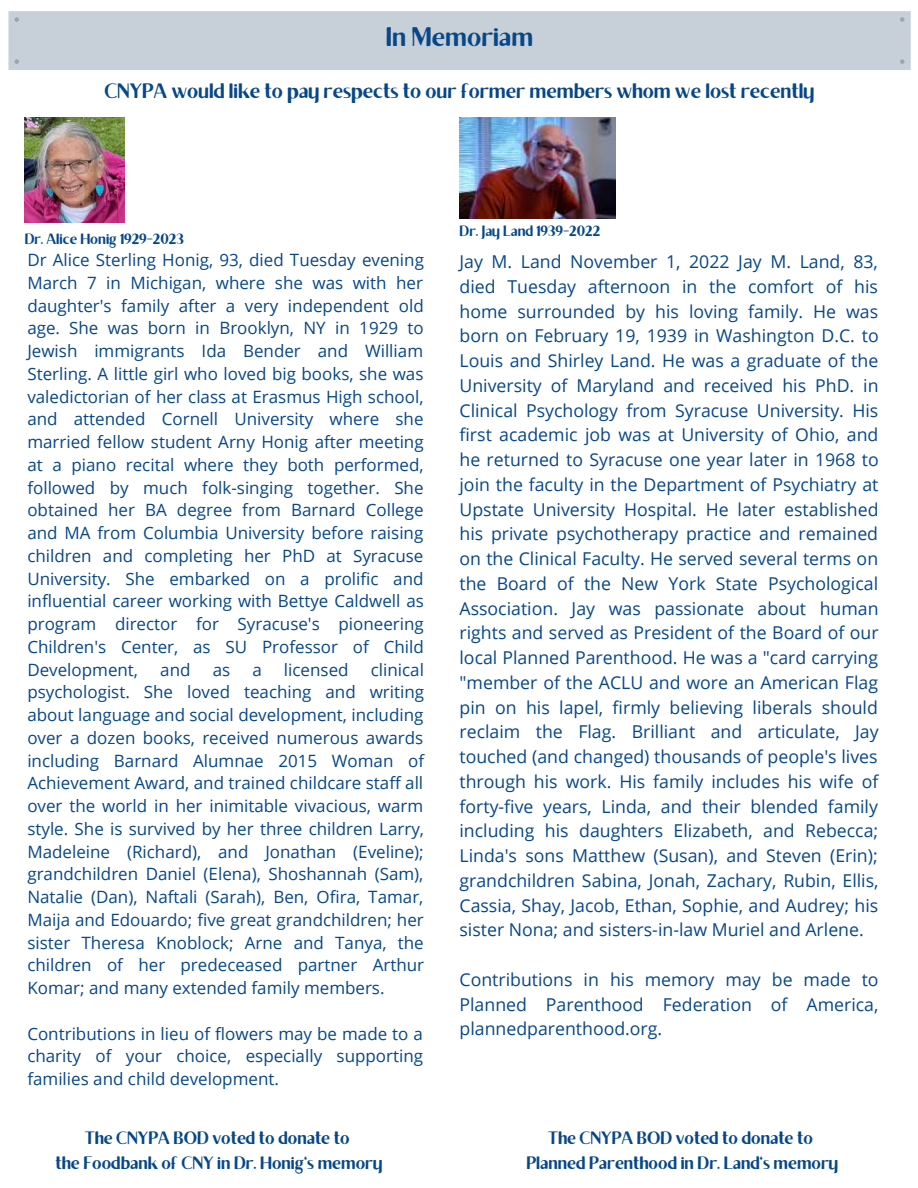
<style>
.page{position:relative;width:918px;height:1188px;background:#fff}
.page>*{position:absolute;margin:0;border:0;box-sizing:border-box;transform-origin:0 0}
.t1{font:27px "Brixton Sans TC";color:#074788}
.t2{font:21px "Brixton Sans TC";color:#074788}
.t3{font:18px/24.8px "Brixton Sans TC";color:#074788;text-align:center}
.t4{font:17.7px/24.8px "Open Sans";color:#074788;text-align:justify}
.t5{font:16.95px/22.8px "Open Sans";color:#074788;text-align:justify}
.t6{font:15px "Brixton Sans TC";color:#074788}
</style>
<div class="page">
<div style="left:8px;top:11px;width:903px;height:59px;background:#c7d0d8"></div>
<svg style="left:14px;top:17px;width:5px;height:5px"></svg>
<svg style="left:900px;top:17px;width:5px;height:5px"></svg>
<svg style="left:900px;top:59px;width:5px;height:5px"></svg>
<svg style="left:14px;top:59px;width:5px;height:5px"></svg>
<img style="left:25px;top:118px;width:100px;height:104px">
<img style="left:460px;top:118px;width:156px;height:101px">
<h1 class="t1" style="left:386px;top:27px;width:149px">In Memoriam</h1>
<p class="t2" style="left:104px;top:83px;width:712px">CNYPA would like to pay respects to our former members whom we lost recently</p>
<p class="t6" style="left:25px;top:234px;width:161px">Dr. Alice Honig 1929-2023</p>
<p class="t5" style="left:27px;top:248px;width:398px">Dr Alice Sterling Honig, 93, died Tuesday evening March 7 in Michigan, where she was with her daughter's family after a very independent old age. She was born in Brooklyn, NY in 1929 to Jewish immigrants Ida Bender and William Sterling. A little girl who loved big books, she was valedictorian of her class at Erasmus High school, and attended Cornell University where she married fellow student Arny Honig after meeting at a piano recital where they both performed, followed by much folk-singing together. She obtained her BA degree from Barnard College and MA from Columbia University before raising children and completing her PhD at Syracuse University. She embarked on a prolific and influential career working with Bettye Caldwell as program director for Syracuse's pioneering Children's Center, as SU Professor of Child Development,</p>
<p class="t5" style="left:27px;top:658px;width:398px;text-indent:343px">clinical psychologist. She loved teaching and writing about language and social development, including over a dozen books, received numerous awards including Barnard Alumnae 2015 Woman of Achievement Award, and trained childcare staff all over the world in her inimitable vivacious, warm style. She is survived by her three children Larry, Madeleine (Richard), and Jonathan (Eveline); grandchildren Daniel (Elena), Shoshannah (Sam), Natalie (Dan), Naftali (Sarah), Ben, Ofira, Tamar, Maija and Edouardo; five great grandchildren; her sister Theresa Knoblock; Arne and Tanya, the children of her predeceased partner Arthur Komar; and many extended family members.</p>
<p class="t5" style="left:27px;top:1022px;width:397px">Contributions in lieu of flowers may be made to a charity of your choice, especially supporting families and child development.</p>
<p class="t5" style="left:160px;top:658px;width:32px">and</p>
<p class="t5" style="left:213px;top:658px;width:19px">as</p>
<p class="t5" style="left:252px;top:658px;width:11px">a</p>
<p class="t5" style="left:284px;top:658px;width:66px">licensed</p>
<p class="t3" style="left:56px;top:1128px;width:328px">The CNYPA BOD voted to donate to<br>the Foodbank of CNY in Dr. Honig's memory</p>
<p class="t6" style="left:460px;top:225px;width:142px">Dr. Jay Land 1939-2022</p>
<p class="t4" style="left:460px;top:249px;width:421px">Jay M. Land November 1, 2022 Jay M. Land, 83, died Tuesday afternoon in the comfort of his home surrounded by his loving family. He was born on February 19, 1939 in Washington D.C. to Louis and Shirley Land. He was a graduate of the University of Maryland and received his PhD. in Clinical Psychology from Syracuse University. His first academic job was at University of Ohio, and he returned to Syracuse one year later in 1968 to join the faculty in the Department of Psychiatry at Upstate University Hospital. He later established his private psychotherapy practice and remained on the Clinical Faculty. He served several terms on the Board of the New York State Psychological Association. Jay was passionate about human rights and served as President of the Board of our local Planned Parenthood. He was a "card carrying "member of the ACLU and wore an American Flag pin on his lapel, firmly believing liberals should reclaim the Flag. Brilliant and articulate, Jay touched (and changed) thousands of people's lives through his work. His family includes his wife of forty-five years, Linda, and their blended family including his daughters Elizabeth, and Rebecca; Linda's sons Matthew (Susan), and Steven (Erin); grandchildren Sabina, Jonah, Zachary, Rubin, Ellis, Cassia, Shay, Jacob, Ethan, Sophie, and Audrey; his sister Nona; and sisters-in-law Muriel and Arlene.</p>
<p class="t4" style="left:460px;top:967px;width:421px">Contributions in his memory may be made to Planned Parenthood Federation of America, plannedparenthood.org.</p>
<p class="t3" style="left:526px;top:1128px;width:313px">The CNYPA BOD voted to donate to<br>Planned Parenthood in Dr. Land's memory</p>
</div>
